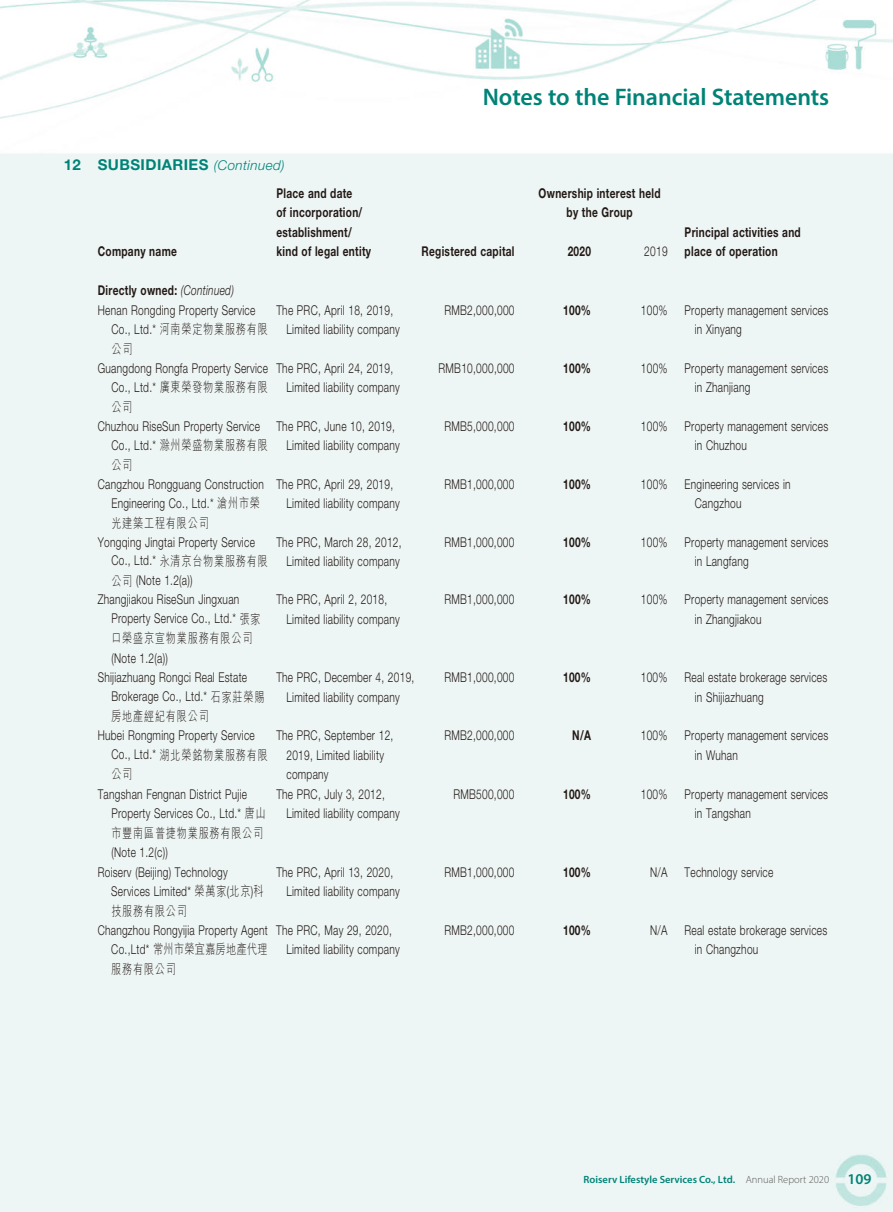
<style>
.page{position:relative;width:893px;height:1212px;background:#fff}
.page>*{position:absolute;margin:0;border:0;box-sizing:border-box;transform-origin:0 0}
.t1{font:600 24px "Myriad Pro";letter-spacing:-.005em;color:#008376}
.t2{font:700 15px "Helvetica Neue LT Std";letter-spacing:.03em;color:#008376}
.t3{font:300 13.5px/19.5px "Helvetica Neue LT Std";letter-spacing:.03em;color:#231916;scale:.75 1}
.t4{font:700 13.5px/19.5px "Helvetica Neue LT Std";letter-spacing:.03em;color:#231916;scale:.75 1}
.t5{font:300 13.5px/19.5px "M Hei HK";letter-spacing:.08em;color:#231916;scale:.75 1}
.t6{font:300 13.5px/19.5px "M Hei HK";letter-spacing:.03em;color:#231916;scale:.75 1}
.t7{font:600 10.5px "Myriad Pro";color:#008376}
.s1{font-weight:300;font-style:italic;font-size:13.5px}
.s2{font-weight:700}
.s3{font-style:italic}
.s4{font-family:"Helvetica Neue LT Std"}
.s5{font-family:"M Hei HK"}
.s6{font-weight:300;color:#595857}
.s7{font-size:15px}
</style>
<div class="page">
<p class="t2" style="left:64px;top:155px;width:222px">12 SUBSIDIARIES <span class="s1">(Continued)</span></p>
<p class="t4" style="left:98px;top:242px;width:107px">Company name</p>
<p class="t4" style="left:276px;top:183px;width:128px">Place and date<br>of incorporation/ establishment/ kind of legal entity</p>
<h1 class="t1" style="left:483px;top:82px;width:348px">Notes to the Financial Statements</h1>
<p class="t4" style="left:422px;top:242px;width:125px">Registered capital</p>
<p class="t4" style="left:539px;top:183px;width:164px;text-align:center">Ownership interest held by the Group</p>
<p class="t4" style="left:685px;top:222px;width:156px">Principal activities and</p>
<p class="t4" style="left:568px;top:242px;width:33px">2020</p>
<p class="t3" style="left:644px;top:242px;width:33px">2019</p>
<p class="t4" style="left:685px;top:242px;width:126px">place of operation</p>
<p class="t3" style="left:98px;top:281px;width:212px"><span class="s2">Directly owned:</span> <span class="s3">(Continued)<br></span>Henan Rongding Property Service</p>
<p class="t5" style="left:111px;top:319px;width:210px"><span class="s4">Co., Ltd.*</span> 河南榮定物業服務有限公司</p>
<p class="t3" style="left:98px;top:358px;width:228px">Guangdong Rongfa Property Service</p>
<p class="t5" style="left:111px;top:377px;width:210px"><span class="s4">Co., Ltd.*</span> 廣東榮發物業服務有限公司</p>
<p class="t3" style="left:98px;top:416px;width:218px">Chuzhou RiseSun Property Service</p>
<p class="t5" style="left:111px;top:435px;width:210px"><span class="s4">Co., Ltd.*</span> 滁州榮盛物業服務有限公司</p>
<p class="t3" style="left:98px;top:474px;width:223px;line-height:18.9px;text-align:right">Cangzhou Rongguang Construction<br>Engineering Co., Ltd.* <span class="s5">滄州市榮</span></p>
<p class="t5" style="left:111px;top:513px;width:131px">光建築工程有限公司</p>
<p class="t3" style="left:98px;top:532px;width:211px">Yongqing Jingtai Property Service</p>
<p class="t5" style="left:111px;top:551px;width:210px"><span class="s4">Co., Ltd.*</span> 永清京台物業服務有限</p>
<p class="t3" style="left:111px;top:570px;width:110px"><span class="s5">公司</span> (Note 1.2(a))</p>
<p class="t3" style="left:111px;top:590px;width:201px;line-height:18.9px;text-indent:-14px">Zhangjiakou RiseSun Jingxuan<br>Property Service Co., Ltd.* <span class="s5">張家</span></p>
<p class="t5" style="left:111px;top:628px;width:190px">口榮盛京宣物業服務有限公司</p>
<p class="t3" style="left:111px;top:648px;width:77px">(Note 1.2(a))</p>
<p class="t3" style="left:111px;top:668px;width:206px;line-height:18.9px;text-indent:-14px">Shijiazhuang Rongci Real Estate<br>Brokerage Co., Ltd.* <span class="s5">石家莊榮賜</span></p>
<p class="t5" style="left:111px;top:706px;width:131px">房地產經紀有限公司</p>
<p class="t3" style="left:98px;top:725px;width:211px">Hubei Rongming Property Service</p>
<p class="t5" style="left:111px;top:745px;width:210px"><span class="s4">Co., Ltd.*</span> 湖北榮銘物業服務有限公司</p>
<p class="t3" style="left:111px;top:784px;width:207px;line-height:18.9px;text-indent:-14px">Tangshan Fengnan District Pujie<br>Property Services Co., Ltd.* <span class="s5">唐山</span></p>
<p class="t5" style="left:111px;top:823px;width:204px">市豐南區普捷物業服務有限公司</p>
<p class="t3" style="left:111px;top:842px;width:77px">(Note 1.2(c))</p>
<p class="t3" style="left:111px;top:862px;width:205px;line-height:18.9px;text-indent:-14px">Roiserv (Beijing) Technology<br>Services Limited* <span class="s5">榮萬家</span>(<span class="s5">北京</span>)<span class="s5">科</span></p>
<p class="t5" style="left:111px;top:901px;width:102px">技服務有限公司</p>
<p class="t3" style="left:98px;top:920px;width:228px">Changzhou Rongyijia Property Agent</p>
<p class="t6" style="left:111px;top:939px;width:210px"><span class="s4">Co.,Ltd*</span> 常州市榮宜嘉房地產代理服務有限公司</p>
<p class="t3" style="left:287px;top:300px;width:153px;text-indent:-10px">The PRC, April 18, 2019,<br>Limited liability company</p>
<p class="t3" style="left:444px;top:300px;width:95px">RMB2,000,000</p>
<p class="t4" style="left:563px;top:300px;width:39px">100%</p>
<p class="t3" style="left:641px;top:300px;width:37px">100%</p>
<p class="t3" style="left:695px;top:300px;width:179px;text-indent:-10px">Property management services in Xinyang</p>
<p class="t3" style="left:286px;top:358px;width:153px;text-indent:-10px">The PRC, April 24, 2019,<br>Limited liability company</p>
<p class="t3" style="left:439px;top:358px;width:103px">RMB10,000,000</p>
<p class="t4" style="left:563px;top:358px;width:39px">100%</p>
<p class="t3" style="left:641px;top:358px;width:37px">100%</p>
<p class="t3" style="left:695px;top:358px;width:179px;text-indent:-10px">Property management services in Zhanjiang</p>
<p class="t3" style="left:286px;top:416px;width:153px;text-indent:-10px">The PRC, June 10, 2019,<br>Limited liability company</p>
<p class="t3" style="left:444px;top:416px;width:95px">RMB5,000,000</p>
<p class="t4" style="left:563px;top:416px;width:39px">100%</p>
<p class="t3" style="left:641px;top:416px;width:37px">100%</p>
<p class="t3" style="left:695px;top:416px;width:179px;text-indent:-10px">Property management services in Chuzhou</p>
<p class="t3" style="left:286px;top:474px;width:153px;text-indent:-10px">The PRC, April 29, 2019,<br>Limited liability company</p>
<p class="t3" style="left:444px;top:474px;width:95px">RMB1,000,000</p>
<p class="t4" style="left:563px;top:474px;width:39px">100%</p>
<p class="t3" style="left:641px;top:474px;width:37px">100%</p>
<p class="t3" style="left:695px;top:474px;width:129px;text-indent:-10px">Engineering services in<br>Cangzhou</p>
<p class="t3" style="left:276px;top:532px;width:169px;text-align:right">The PRC, March 28, 2012,<br>Limited liability company</p>
<p class="t3" style="left:444px;top:532px;width:95px">RMB1,000,000</p>
<p class="t4" style="left:563px;top:532px;width:39px">100%</p>
<p class="t3" style="left:641px;top:532px;width:37px">100%</p>
<p class="t3" style="left:695px;top:532px;width:179px;text-indent:-10px">Property management services in Langfang</p>
<p class="t3" style="left:286px;top:590px;width:153px;text-indent:-10px">The PRC, April 2, 2018,<br>Limited liability company</p>
<p class="t3" style="left:444px;top:590px;width:95px">RMB1,000,000</p>
<p class="t4" style="left:563px;top:590px;width:39px">100%</p>
<p class="t3" style="left:641px;top:590px;width:37px">100%</p>
<p class="t3" style="left:695px;top:590px;width:179px;text-indent:-10px">Property management services in Zhangjiakou</p>
<p class="t3" style="left:276px;top:668px;width:186px;text-align:center">The PRC, December 4, 2019,<br>Limited liability company</p>
<p class="t3" style="left:444px;top:668px;width:95px">RMB1,000,000</p>
<p class="t4" style="left:563px;top:667px;width:39px">100%</p>
<p class="t3" style="left:641px;top:668px;width:37px">100%</p>
<p class="t3" style="left:695px;top:668px;width:178px;text-indent:-10px">Real estate brokerage services in Shijiazhuang</p>
<p class="t3" style="left:286px;top:725px;width:144px;text-indent:-10px">The PRC, September 12,<br>2019, Limited liability company</p>
<p class="t3" style="left:444px;top:725px;width:95px">RMB2,000,000</p>
<p class="t4" style="left:572px;top:725px;width:27px">N/A</p>
<p class="t3" style="left:641px;top:725px;width:37px">100%</p>
<p class="t3" style="left:695px;top:725px;width:179px;text-indent:-10px">Property management services in Wuhan</p>
<p class="t3" style="left:286px;top:784px;width:153px;text-indent:-10px">The PRC, July 3, 2012,<br>Limited liability company</p>
<p class="t3" style="left:453px;top:784px;width:83px">RMB500,000</p>
<p class="t4" style="left:563px;top:784px;width:39px">100%</p>
<p class="t3" style="left:641px;top:784px;width:37px">100%</p>
<p class="t3" style="left:695px;top:784px;width:179px;text-indent:-10px">Property management services in Tangshan</p>
<p class="t3" style="left:286px;top:862px;width:153px;text-indent:-10px">The PRC, April 13, 2020,<br>Limited liability company</p>
<p class="t3" style="left:444px;top:862px;width:95px">RMB1,000,000</p>
<p class="t4" style="left:563px;top:862px;width:39px">100%</p>
<p class="t3" style="left:650px;top:862px;width:25px">N/A</p>
<p class="t3" style="left:684px;top:862px;width:120px">Technology service</p>
<p class="t3" style="left:286px;top:920px;width:153px;text-indent:-10px">The PRC, May 29, 2020,<br>Limited liability company</p>
<p class="t3" style="left:444px;top:920px;width:95px">RMB2,000,000</p>
<p class="t4" style="left:563px;top:920px;width:39px">100%</p>
<p class="t3" style="left:650px;top:920px;width:25px">N/A</p>
<p class="t3" style="left:695px;top:920px;width:178px;text-indent:-10px">Real estate brokerage services in Changzhou</p>
<p class="t7" style="left:584px;top:1172px;width:290px">Roiserv Lifestyle Services Co., Ltd. <span class="s6">Annual Report 2020</span> <span class="s7">109</span></p>
</div>
